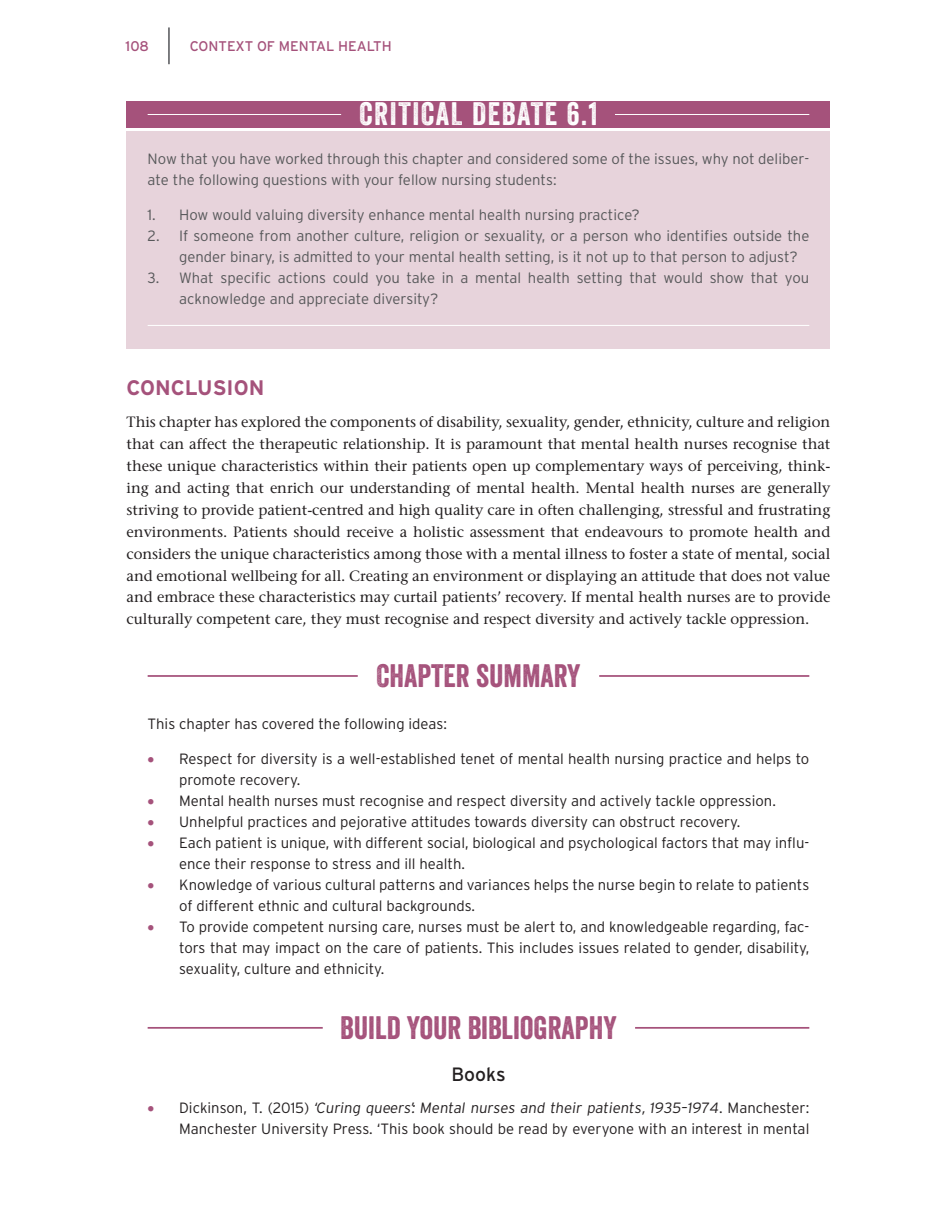
<style>
.page{position:relative;width:933px;height:1216px;background:#fff}
.page>*{position:absolute;margin:0;border:0;box-sizing:border-box;transform-origin:0 0}
.BX5_TI{font:31.5px "Veneer";color:#a5527b}
.DEBATE{font:31.5px "Veneer";letter-spacing:.05em;color:#fff}
.BX3_TI{font:31.5px "Veneer";color:#a5527b}
.t1{font:700 21px "Interstate";color:#a5527b}
.BX5_H1{font:19.25px "Interstate";color:#231f20}
.BX3_TEXT{font:300 14.88px/21px "Interstate";color:#231f20}
.TEXT{font:500 14.88px/21.9px "Stone Serif Std";letter-spacing:-.005em;color:#231f20;text-align:justify}
.BX4_NL{font:300 14.88px/21px "Interstate";color:#57585a}
.BX4_TEXT{font:300 14.88px/21px "Interstate";color:#57585a}
.t2{font:14px "Interstate";color:#a5527b}
.s1{color:#a5527b}
.s2{font-style:italic}
</style>
<div class="page">
<hr style="left:168px;top:27px;width:2px;height:37px;background:#6c6d70">
<div style="left:127px;top:101px;width:703px;height:26px;background:#a5527b"></div>
<hr style="left:148px;top:114px;width:193px;height:1px;background:#fff">
<hr style="left:615px;top:114px;width:194px;height:1px;background:#fff">
<div style="left:127px;top:131px;width:703px;height:77px;background:#e7d3db"></div>
<div style="left:127px;top:208px;width:703px;height:77px;background:#e7d3db"></div>
<div style="left:127px;top:250px;width:703px;height:77px;background:#e7d3db"></div>
<div style="left:127px;top:292px;width:703px;height:56px;background:#e7d3db"></div>
<hr style="left:148px;top:325px;width:661px;height:1px;background:#fff">
<hr style="left:148px;top:675px;width:210px;height:2px;background:#a5527b">
<hr style="left:599px;top:675px;width:210px;height:2px;background:#a5527b">
<hr style="left:148px;top:1027px;width:175px;height:1px;background:#a5527b">
<hr style="left:635px;top:1027px;width:174px;height:1px;background:#a5527b">
<p class="t2" style="left:126px;top:39px;width:25px">108</p>
<p class="t2" style="left:190px;top:38px;width:203px">CONTEXT OF MENTAL HEALTH</p>
<p class="DEBATE" style="left:359px;top:95px;width:240px">CRITICAL DEBATE 6.1</p>
<p class="BX4_TEXT" style="left:148px;top:148px;width:663px">Now that you have worked through this chapter and considered some of the issues, why not deliber&shy;ate the following questions with your fellow nursing students:</p>
<p class="BX4_NL" style="left:148px;top:204px;width:494px">1. How would valuing diversity enhance mental health nursing practice?</p>
<p class="BX4_NL" style="left:179px;top:225px;width:632px;text-indent:-32px">2. If someone from another culture, religion or sexuality, or a person who identifies outside the gender binary, is admitted to your mental health setting, is it not up to that person to adjust?</p>
<p class="BX4_NL" style="left:179px;top:267px;width:632px;text-indent:-32px">3. What specific actions could you take in a mental health setting that would show that you acknowledge and appreciate diversity?</p>
<h1 class="t1" style="left:127px;top:376px;width:139px">CONCLUSION</h1>
<p class="TEXT" style="left:127px;top:411px;width:705px">This chapter has explored the components of disability, sexuality, gender, ethnicity, culture and religion that can affect the therapeutic relationship. It is paramount that mental health nurses recognise that these unique characteristics within their patients open up complementary ways of perceiving, think&shy;ing and acting that enrich our understanding of mental health. Mental health nurses are generally striving to provide patient-centred and high quality care in often challenging, stressful and frustrating environments. Patients should receive a holistic assessment that endeavours to promote health and considers the unique characteristics among those with a mental illness to foster a state of mental, social and emotional wellbeing for all. Creating an environment or displaying an attitude that does not value and embrace these characteristics may curtail patients’ recovery. If mental health nurses are to provide culturally competent care, they must recognise and respect diversity and actively tackle oppression.</p>
<p class="BX3_TI" style="left:376px;top:657px;width:206px">CHAPTER SUMMARY</p>
<p class="BX3_TEXT" style="left:148px;top:713px;width:301px">This chapter has covered the following ideas:</p>
<p class="BX3_TEXT" style="left:179px;top:748px;width:632px;text-indent:-32px"><span class="s1">•</span> Respect for diversity is a well-established tenet of mental health nursing practice and helps to promote recovery.</p>
<p class="BX3_TEXT" style="left:148px;top:790px;width:630px"><span class="s1">•</span> Mental health nurses must recognise and respect diversity and actively tackle oppression.</p>
<p class="BX3_TEXT" style="left:148px;top:811px;width:594px"><span class="s1">•</span> Unhelpful practices and pejorative attitudes towards diversity can obstruct recovery.</p>
<p class="BX3_TEXT" style="left:179px;top:832px;width:632px;text-indent:-32px"><span class="s1">•</span> Each patient is unique, with different social, biological and psychological factors that may influ&shy;ence their response to stress and ill health.</p>
<p class="BX3_TEXT" style="left:179px;top:874px;width:632px;text-indent:-32px"><span class="s1">•</span> Knowledge of various cultural patterns and variances helps the nurse begin to relate to patients of different ethnic and cultural backgrounds.</p>
<p class="BX3_TEXT" style="left:179px;top:916px;width:632px;text-align:justify;text-indent:-32px"><span class="s1">•</span> To provide competent nursing care, nurses must be alert to, and knowledgeable regarding, fac&shy;tors that may impact on the care of patients. This includes issues related to gender, disability, sexuality, culture and ethnicity.</p>
<p class="BX5_TI" style="left:340px;top:1008px;width:278px">BUILD YOUR BIBLIOGRAPHY</p>
<p class="BX5_H1" style="left:451px;top:1063px;width:56px">BOOKS</p>
<p class="BX3_TEXT" style="left:148px;top:1097px;width:663px;text-align:right"><span class="s1">•</span> Dickinson, T. (2015) <span class="s2">‘Curing queers’: Mental nurses and their patients, 1935–1974</span>. Manchester:<br>Manchester University Press. ‘This book should be read by everyone with an interest in mental</p>
</div>
